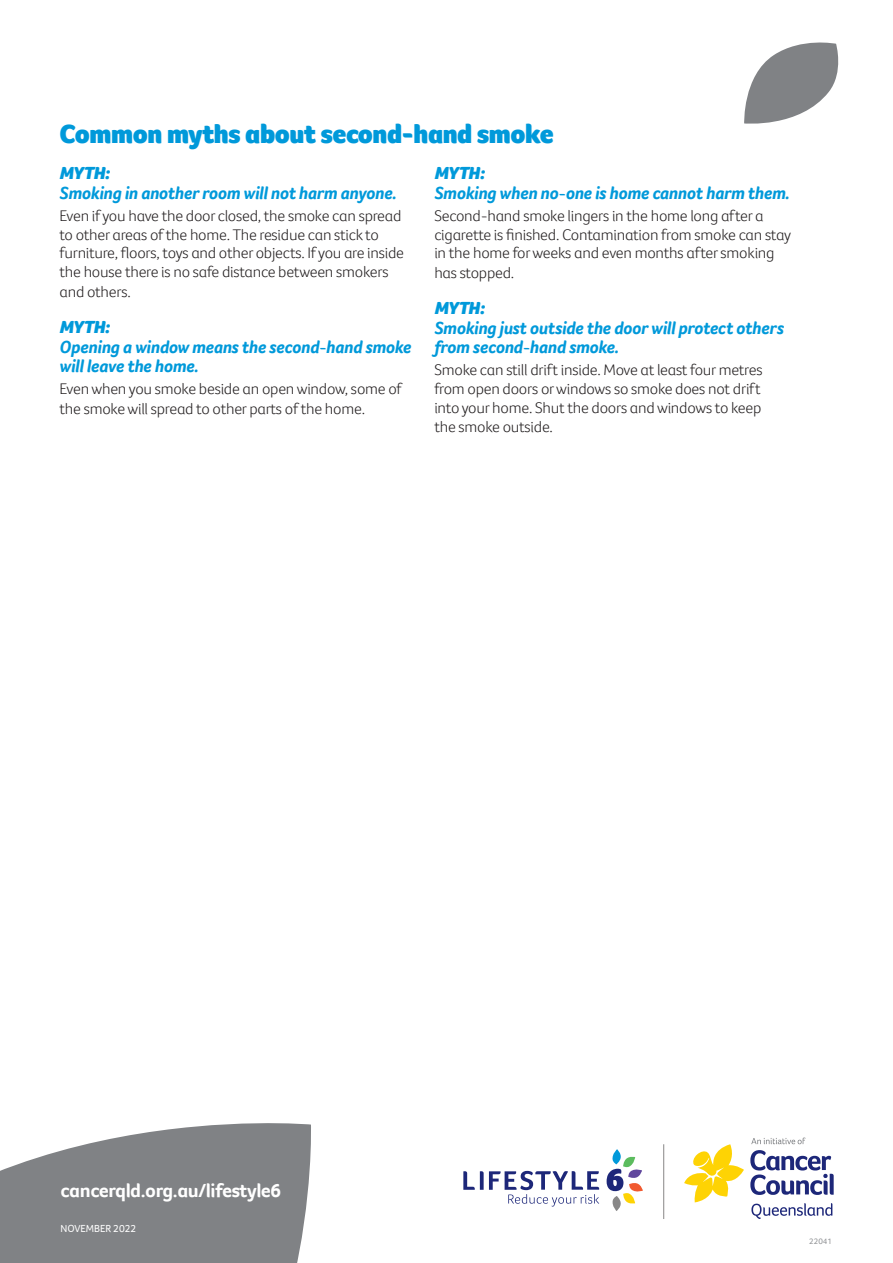
<style>
.page{position:relative;width:893px;height:1263px;background:#fff}
.page>*{position:absolute;margin:0;border:0;box-sizing:border-box;transform-origin:0 0}
.Bullets{font:900 27px "Foco CC";letter-spacing:-.015em;color:#0099da}
.t1{font:700 19.5px "Foco CC";letter-spacing:-.02em;color:#fff}
.Bullets-2{font:italic 700 18px/19.5px "Foco CC";letter-spacing:-.015em;color:#0099da}
.Bullets-3{font:300 15.75px/19px "Foco CC";letter-spacing:-.015em;color:#231f20}
.t2{font:10.5px "Foco CC";color:#fff}
.t3{font:8.25px "Foco CC";color:#939598}
.s1{font-weight:900}
</style>
<div class="page">
<svg style="left:463px;top:1171px;width:136px;height:35px"></svg>
<svg style="left:684px;top:1144px;width:60px;height:58px"></svg>
<svg style="left:750px;top:1150px;width:84px;height:45px"></svg>
<svg style="left:751px;top:1203px;width:81px;height:16px"></svg>
<hr style="left:663px;top:1144px;width:1px;height:75px;background:#888787">
<svg style="left:607px;top:1149px;width:36px;height:62px"></svg>
<svg style="left:751px;top:1137px;width:54px;height:7px"></svg>
<svg style="left:744px;top:42px;width:95px;height:82px"></svg>
<svg style="left:0;top:1123px;width:311px;height:140px;background:#8e8f92"></svg>
<p class="Bullets" style="left:60px;top:116px;width:496px">Common myths about second-hand smoke</p>
<p class="Bullets-2" style="left:60px;top:163px;width:338px"><span class="s1">MYTH:<br></span>Smoking in another room will not harm anyone.</p>
<p class="Bullets-3" style="left:60px;top:206px;width:346px">Even if you have the door closed, the smoke can spread to other areas of the home. The residue can stick to furniture, floors, toys and other objects. If you are inside the house there is no safe distance between smokers and others.</p>
<p class="Bullets-2" style="left:60px;top:317px;width:353px"><span class="s1">MYTH:<br></span>Opening a window means the second-hand smoke will leave the home.</p>
<p class="Bullets-3" style="left:60px;top:379px;width:344px;line-height:19.5px">Even when you smoke beside an open window, some of the smoke will spread to other parts of the home.</p>
<p class="Bullets-2" style="left:434px;top:163px;width:357px"><span class="s1">MYTH:<br></span>Smoking when no-one is home cannot harm them.</p>
<p class="Bullets-3" style="left:434px;top:206px;width:358px">Second-hand smoke lingers in the home long after a cigarette is finished. Contamination from smoke can stay in the home for weeks and even months after smoking has stopped.</p>
<p class="Bullets-2" style="left:434px;top:298px;width:351px"><span class="s1">MYTH:<br></span>Smoking just outside the door will protect others from second-hand smoke.</p>
<p class="Bullets-3" style="left:434px;top:360px;width:330px">Smoke can still drift inside. Move at least four metres from open doors or windows so smoke does not drift into your home. Shut the doors and windows to keep the smoke outside.</p>
<p class="t1" style="left:60px;top:1177px;width:222px">cancerqld.org.au/lifestyle6</p>
<p class="t2" style="left:60px;top:1221px;width:77px">NOVEMBER 2022</p>
<p class="t3" style="left:809px;top:1236px;width:24px">22041</p>
</div>
